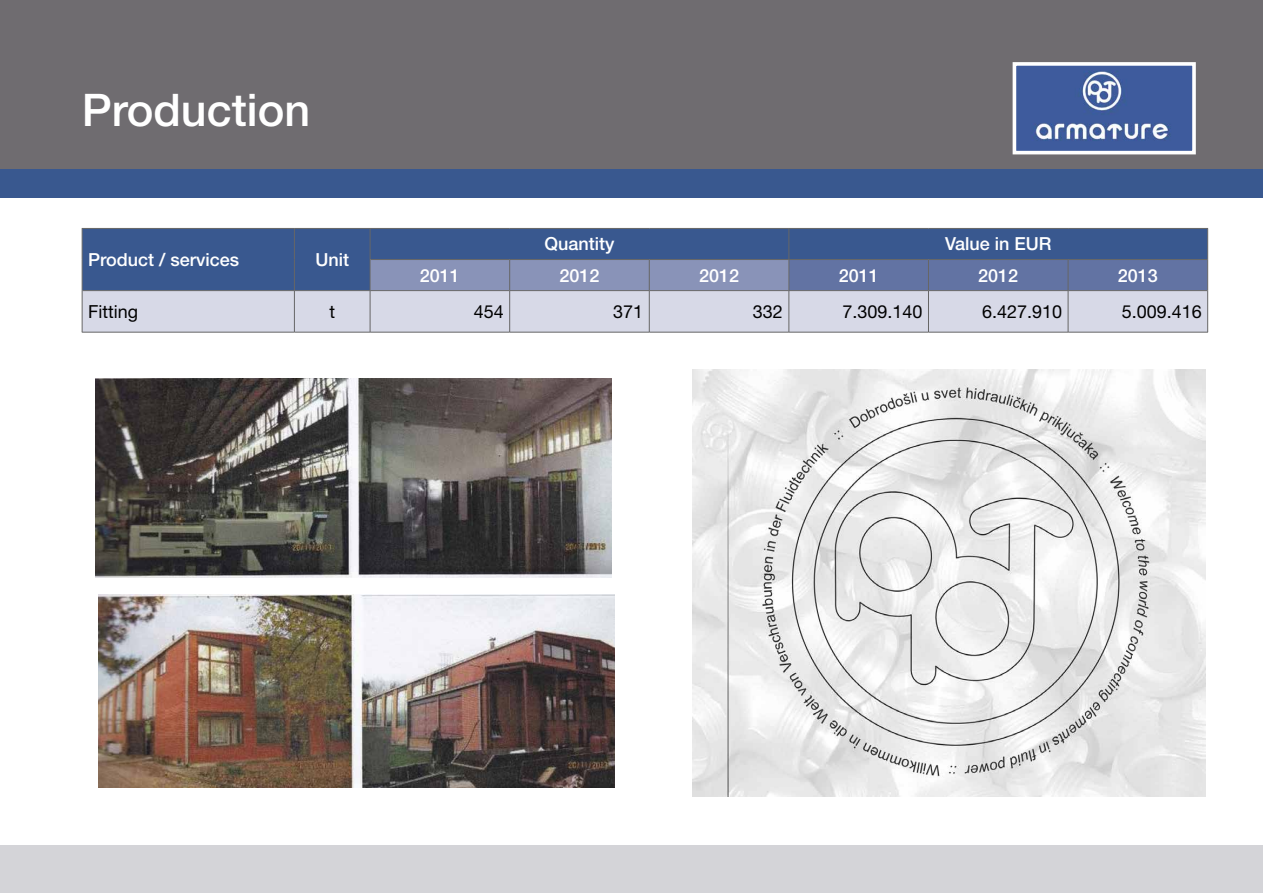
<style>
.page{position:relative;width:1263px;height:893px;background:#fff}
.page>*{position:absolute;margin:0;border:0;box-sizing:border-box;transform-origin:0 0}
.t1{font:500 45px "Helvetica Neue LT Pro";color:#fff}
.t2{font:500 18px "Helvetica Neue LT Pro";color:#fff}
.t3{font:18px "Helvetica Neue LT Pro";color:#000}
</style>
<div class="page">
<div style="left:0;top:0;width:1263px;height:176px;background:#6f6c70"></div>
<div style="left:0;top:169px;width:1263px;height:28px;background:#39588f"></div>
<div style="left:0;top:845px;width:1263px;height:48px;background:#d4d4d8"></div>
<div style="left:83px;top:229px;width:1124px;height:61px;background:#39588f"></div>
<svg style="left:371px;top:260px;width:836px;height:30px;background:#7582ad"></svg>
<div style="left:83px;top:291px;width:1124px;height:41px;background:#d7d9e7"></div>
<hr style="left:82px;top:228px;width:212px;height:1px;background:#666">
<hr style="left:294px;top:228px;width:76px;height:1px;background:#666">
<hr style="left:82px;top:229px;width:1px;height:31px;background:#666">
<hr style="left:294px;top:229px;width:1px;height:31px;background:#666">
<hr style="left:82px;top:260px;width:1px;height:31px;background:#666">
<hr style="left:294px;top:260px;width:1px;height:30px;background:#666">
<hr style="left:370px;top:228px;width:140px;height:1px;background:#666">
<hr style="left:510px;top:228px;width:139px;height:1px;background:#666">
<hr style="left:649px;top:228px;width:140px;height:1px;background:#666">
<hr style="left:789px;top:228px;width:139px;height:1px;background:#666">
<hr style="left:928px;top:228px;width:140px;height:1px;background:#666">
<hr style="left:1068px;top:228px;width:140px;height:1px;background:#666">
<hr style="left:370px;top:229px;width:1px;height:31px;background:#666">
<hr style="left:788px;top:229px;width:1px;height:30px;background:#666">
<hr style="left:1207px;top:229px;width:1px;height:31px;background:#666">
<hr style="left:370px;top:259px;width:140px;height:1px;background:#666">
<hr style="left:510px;top:259px;width:139px;height:1px;background:#666">
<hr style="left:509px;top:260px;width:1px;height:30px;background:#666">
<hr style="left:649px;top:259px;width:140px;height:1px;background:#666">
<hr style="left:649px;top:260px;width:1px;height:30px;background:#666">
<hr style="left:789px;top:259px;width:139px;height:1px;background:#666">
<hr style="left:928px;top:259px;width:140px;height:1px;background:#666">
<hr style="left:928px;top:260px;width:1px;height:30px;background:#666">
<hr style="left:1068px;top:259px;width:139px;height:1px;background:#666">
<hr style="left:1068px;top:260px;width:1px;height:30px;background:#666">
<hr style="left:370px;top:260px;width:1px;height:30px;background:#666">
<hr style="left:788px;top:260px;width:1px;height:30px;background:#666">
<hr style="left:1207px;top:260px;width:1px;height:31px;background:#666">
<hr style="left:82px;top:290px;width:212px;height:1px;background:#666">
<hr style="left:294px;top:290px;width:76px;height:1px;background:#666">
<hr style="left:370px;top:290px;width:140px;height:1px;background:#666">
<hr style="left:510px;top:290px;width:139px;height:1px;background:#666">
<hr style="left:509px;top:291px;width:1px;height:41px;background:#666">
<hr style="left:649px;top:290px;width:140px;height:1px;background:#666">
<hr style="left:649px;top:291px;width:1px;height:41px;background:#666">
<hr style="left:789px;top:290px;width:139px;height:1px;background:#666">
<hr style="left:928px;top:290px;width:140px;height:1px;background:#666">
<hr style="left:928px;top:291px;width:1px;height:41px;background:#666">
<hr style="left:1068px;top:290px;width:139px;height:1px;background:#666">
<hr style="left:1068px;top:291px;width:1px;height:41px;background:#666">
<hr style="left:82px;top:332px;width:212px;height:1px;background:#666">
<hr style="left:294px;top:332px;width:76px;height:1px;background:#666">
<hr style="left:370px;top:332px;width:140px;height:1px;background:#666">
<hr style="left:510px;top:332px;width:139px;height:1px;background:#666">
<hr style="left:649px;top:332px;width:140px;height:1px;background:#666">
<hr style="left:789px;top:332px;width:139px;height:1px;background:#666">
<hr style="left:928px;top:332px;width:140px;height:1px;background:#666">
<hr style="left:1068px;top:332px;width:140px;height:1px;background:#666">
<hr style="left:82px;top:291px;width:1px;height:41px;background:#666">
<hr style="left:294px;top:291px;width:1px;height:41px;background:#666">
<hr style="left:370px;top:291px;width:1px;height:41px;background:#666">
<hr style="left:788px;top:291px;width:1px;height:41px;background:#666">
<hr style="left:1207px;top:291px;width:1px;height:41px;background:#666">
<img style="left:1018px;top:67px;width:173px;height:82px">
<div style="left:1013px;top:62px;width:183px;height:92px;border:4px solid #fff"></div>
<img style="left:96px;top:379px;width:516px;height:198px">
<img style="left:98px;top:595px;width:516px;height:192px">
<img style="left:692px;top:369px;width:513px;height:428px">
<h1 class="t1" style="left:82px;top:83px;width:230px">Production</h1>
<p class="t2" style="left:88px;top:249px;width:153px">Product / services</p>
<p class="t2" style="left:315px;top:249px;width:35px">Unit</p>
<p class="t2" style="left:544px;top:233px;width:72px">Quantity</p>
<p class="t2" style="left:945px;top:233px;width:108px">Value in EUR</p>
<p class="t2" style="left:420px;top:264px;width:42px">2011</p>
<p class="t2" style="left:559px;top:264px;width:42px">2012</p>
<p class="t2" style="left:699px;top:264px;width:42px">2012</p>
<p class="t2" style="left:839px;top:264px;width:42px">2011</p>
<p class="t2" style="left:978px;top:264px;width:42px">2012</p>
<p class="t2" style="left:1118px;top:264px;width:42px">2013</p>
<p class="t3" style="left:88px;top:301px;width:52px">Fitting</p>
<p class="t3" style="left:329px;top:301px;width:7px">t</p>
<p class="t3" style="left:474px;top:301px;width:32px">454</p>
<p class="t3" style="left:613px;top:301px;width:32px">371</p>
<p class="t3" style="left:753px;top:301px;width:32px">332</p>
<p class="t3" style="left:842px;top:301px;width:82px">7.309.140</p>
<p class="t3" style="left:982px;top:301px;width:82px">6.427.910</p>
<p class="t3" style="left:1122px;top:301px;width:82px">5.009.416</p>
</div>
